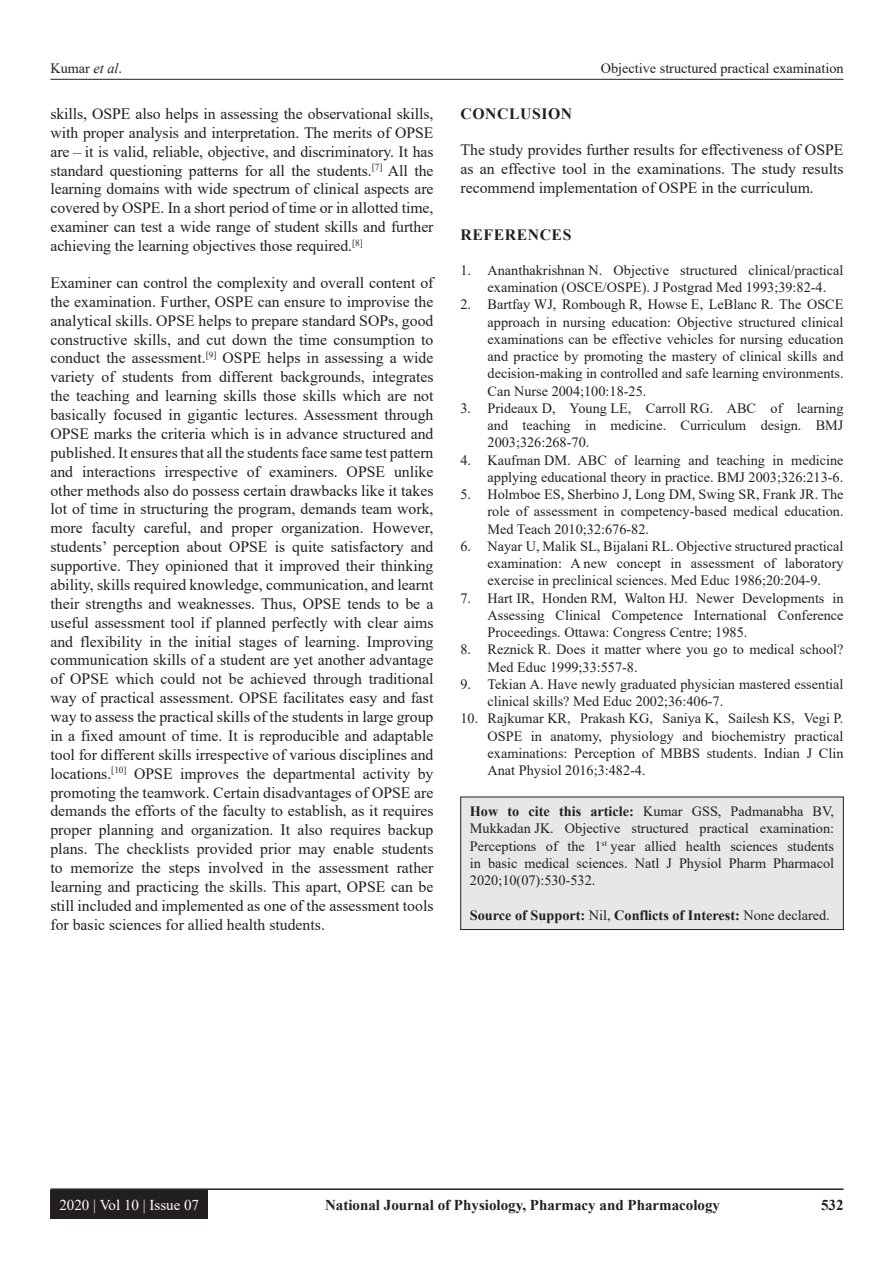
<style>
.page{position:relative;width:894px;height:1263px;background:#fff}
.page>*{position:absolute;margin:0;border:0;box-sizing:border-box;transform-origin:0 0}
.TX{font:15.75px/18.9px "Times New Roman";color:#231f20;text-align:justify}
.t1{font:700 15.75px "Times New Roman";letter-spacing:.035em;color:#231f20}
.RF{font:700 15px "Times New Roman";color:#231f20}
.RF_VOL{font:15px "Times New Roman";color:#fff}
.REF{font:14.25px/17.2px "Times New Roman";color:#231f20;text-align:justify}
.HTC{font:14.25px/17.2px "Times New Roman";color:#231f20;text-align:justify}
.HTC-2{font:700 14.25px "Times New Roman";color:#231f20}
.s1{font-style:italic}
.s2{font-weight:700}
.s3{font-weight:400}
</style>
<div class="page">
<hr style="left:50px;top:79px;width:793px;height:1px;background:#231f20">
<hr style="left:50px;top:1188px;width:793px;height:1px;background:#231f20">
<div style="left:50px;top:1190px;width:158px;height:28px;background:#231f20"></div>
<div style="left:460px;top:797px;width:383px;height:132px;background:#e6e7e9"></div>
<p class="REF" style="left:50px;top:59px;width:73px">Kumar <span class="s1">et al</span>.</p>
<p class="REF" style="left:600px;top:59px;width:244px">Objective structured practical examination</p>
<p class="TX" style="left:50px;top:104px;width:384px">skills, OSPE also helps in assessing the observational skills, with proper analysis and interpretation. The merits of OPSE are – it is valid, reliable, objective, and discriminatory. It has standard questioning patterns for all the students.<sup>[7]</sup> All the learning domains with wide spectrum of clinical aspects are covered by OSPE. In a short period of time or in allotted time, examiner can test a wide range of student skills and further achieving the learning objectives those required.<sup>[8]</sup></p>
<p class="TX" style="left:50px;top:273px;width:384px">Examiner can control the complexity and overall content of the examination. Further, OSPE can ensure to improvise the analytical skills. OPSE helps to prepare standard SOPs, good constructive skills, and cut down the time consumption to conduct the assessment.<sup>[9]</sup> OSPE helps in assessing a wide variety of students from different backgrounds, integrates the teaching and learning skills those skills which are not basically focused in gigantic lectures. Assessment through OPSE marks the criteria which is in advance structured and published. It ensures that all the students face same test pattern and interactions irrespective of examiners. OPSE unlike other methods also do possess certain drawbacks like it takes lot of time in structuring the program, demands team work, more faculty careful, and proper organization. However, students’ perception about OPSE is quite satisfactory and supportive. They opinioned that it improved their thinking ability, skills required knowledge, communication, and learnt their strengths and weaknesses. Thus, OPSE tends to be a useful assessment tool if planned perfectly with clear aims and flexibility in the initial stages of learning. Improving communication skills of a student are yet another advantage of OPSE which could not be achieved through traditional way of practical assessment. OPSE facilitates easy and fast way to assess the practical skills of the students in large group in a fixed amount of time. It is reproducible and adaptable tool for different skills irrespective of various disciplines and locations.<sup>[10]</sup> OPSE improves the departmental activity by promoting the teamwork. Certain disadvantages of OPSE are demands the efforts of the faculty to establish, as it requires proper planning and organization. It also requires backup plans. The checklists provided prior may enable students to memorize the steps involved in the assessment rather learning and practicing the skills. This apart, OPSE can be still included and implemented as one of the assessment tools for basic sciences for allied health students.</p>
<h1 class="t1" style="left:460px;top:102px;width:113px">CONCLUSION</h1>
<p class="TX" style="left:460px;top:140px;width:384px">The study provides further results for effectiveness of OSPE as an effective tool in the examinations. The study results recommend implementation of OSPE in the curriculum.</p>
<h1 class="t1" style="left:460px;top:223px;width:112px">REFERENCES</h1>
<p class="REF" style="left:487px;top:261px;width:357px;text-indent:-27px">1. Ananthakrishnan N. Objective structured clinical/practical examination (OSCE/OSPE). J Postgrad Med 1993;39:82‑4.</p>
<p class="REF" style="left:487px;top:295px;width:357px;text-indent:-27px">2. Bartfay WJ, Rombough R, Howse E, LeBlanc R. The OSCE approach in nursing education: Objective structured clinical examinations can be effective vehicles for nursing education and practice by promoting the mastery of clinical skills and decision‑making in controlled and safe learning environments.<br>Can Nurse 2004;100:18‑25.</p>
<p class="REF" style="left:487px;top:399px;width:357px;text-indent:-27px">3. Prideaux D, Young LE, Carroll RG. ABC of learning and teaching in medicine. Curriculum design. BMJ 2003;326:268‑70.</p>
<p class="REF" style="left:460px;top:451px;width:384px;text-align:right">4. Kaufman DM. ABC of learning and teaching in medicine applying educational theory in practice. BMJ 2003;326:213‑6.</p>
<p class="REF" style="left:487px;top:485px;width:357px;text-indent:-27px">5. Holmboe ES, Sherbino J, Long DM, Swing SR, Frank JR. The role of assessment in competency‑based medical education.<br>Med Teach 2010;32:676‑82.</p>
<p class="REF" style="left:487px;top:537px;width:357px;text-indent:-27px">6. Nayar U, Malik SL, Bijalani RL. Objective structured practical examination: A new concept in assessment of laboratory exercise in preclinical sciences. Med Educ 1986;20:204‑9.</p>
<p class="REF" style="left:487px;top:589px;width:357px;text-indent:-27px">7. Hart IR, Honden RM, Walton HJ. Newer Developments in Assessing Clinical Competence International Conference Proceedings. Ottawa: Congress Centre; 1985.</p>
<p class="REF" style="left:487px;top:640px;width:357px;text-indent:-27px">8. Reznick R. Does it matter where you go to medical school?<br>Med Educ 1999;33:557‑8.</p>
<p class="REF" style="left:487px;top:675px;width:357px;text-indent:-27px">9. Tekian A. Have newly graduated physician mastered essential clinical skills? Med Educ 2002;36:406‑7.</p>
<p class="REF" style="left:487px;top:709px;width:357px;text-indent:-27px">10. Rajkumar KR, Prakash KG, Saniya K, Sailesh KS, Vegi P.<br>OSPE in anatomy, physiology and biochemistry practical examinations: Perception of MBBS students. Indian J Clin Anat Physiol 2016;3:482‑4.</p>
<p class="HTC" style="left:469px;top:802px;width:365px"><span class="s2">How to cite this article:</span> Kumar GSS, Padmanabha BV, Mukkadan JK. Objective structured practical examination:<br>Perceptions of the 1<sup>st</sup> year allied health sciences students in basic medical sciences. Natl J Physiol Pharm Pharmacol 2020;10(07):530-532.</p>
<p class="HTC-2" style="left:469px;top:905px;width:361px">Source of Support: <span class="s3">Nil,</span> Conflicts of Interest: <span class="s3">None declared.</span></p>
<p class="RF_VOL" style="left:59px;top:1193px;width:141px">2020 | Vol 10 | Issue 07</p>
<p class="RF" style="left:325px;top:1194px;width:396px">National Journal of Physiology, Pharmacy and Pharmacology</p>
<p class="RF" style="left:820px;top:1194px;width:24px">532</p>
</div>
